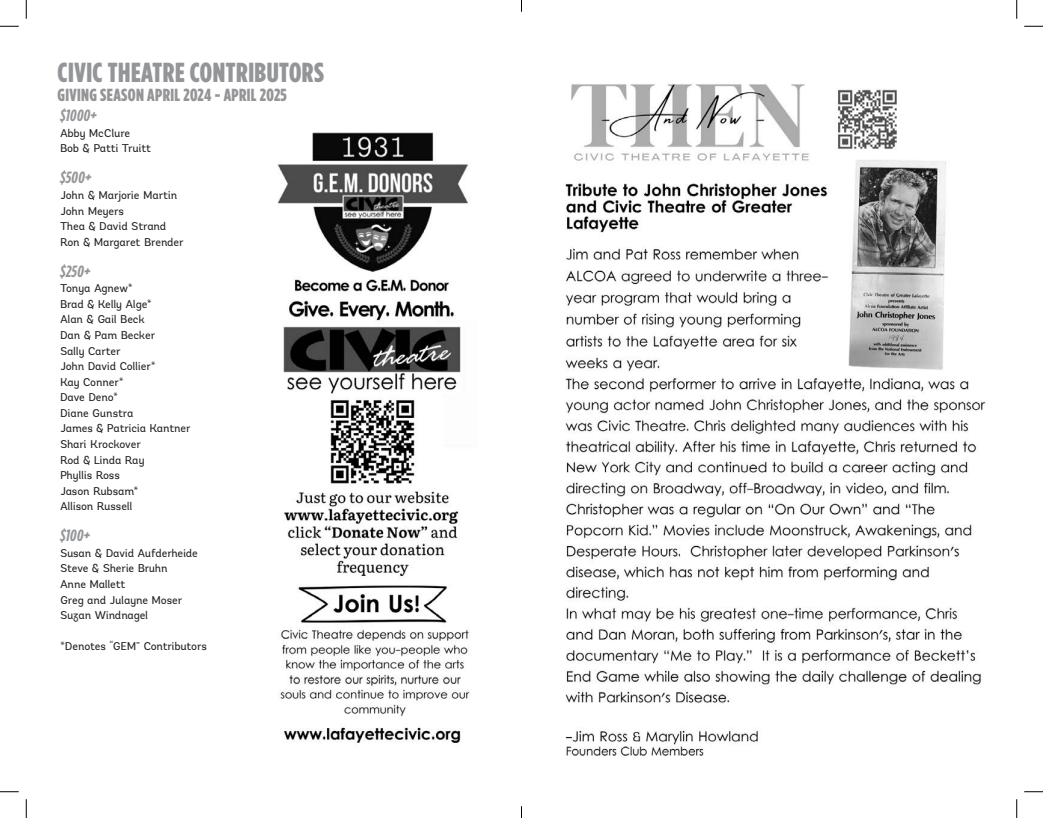
<style>
.page{position:relative;width:1043px;height:818px;background:#fff}
.page>*{position:absolute;margin:0;border:0;box-sizing:border-box;transform-origin:0 0}
.t1{font:900 27.5px "Gotham Condensed";letter-spacing:.02em;color:#939598}
.t2{font:900 17.5px "Gotham Condensed";letter-spacing:.02em;color:#939598}
.t3{font:italic 700 16.25px "Gotham Condensed";letter-spacing:.02em;color:#939598}
.t4{font:11.25px/15.5px "Andes";letter-spacing:-.005em;color:#231f20}
</style>
<div class="page">
<img style="left:277px;top:132px;width:193px;height:611px">
<img style="left:565px;top:84px;width:421px;height:672px">
<svg style="left:0;top:25px;width:19px;height:2px"></svg>
<svg style="left:1024px;top:25px;width:18px;height:2px"></svg>
<svg style="left:0;top:791px;width:19px;height:1px"></svg>
<svg style="left:1024px;top:791px;width:18px;height:1px"></svg>
<svg style="left:25px;top:0;width:2px;height:19px"></svg>
<svg style="left:25px;top:799px;width:2px;height:19px"></svg>
<svg style="left:1016px;top:0;width:1px;height:19px"></svg>
<svg style="left:1016px;top:799px;width:1px;height:19px"></svg>
<svg style="left:521px;top:806px;width:1px;height:12px"></svg>
<h1 class="t1" style="left:58px;top:56px;width:268px">CIVIC THEATRE CONTRIBUTORS</h1>
<h2 class="t2" style="left:58px;top:84px;width:231px">GIVING SEASON APRIL 2024 - APRIL 2025</h2>
<h3 class="t3" style="left:60px;top:106px;width:38px">$1000+</h3>
<p class="t4" style="left:60px;top:125px;width:93px">Abby McClure<br>Bob &amp; Patti Truitt</p>
<h3 class="t3" style="left:60px;top:168px;width:33px">$500+</h3>
<p class="t4" style="left:60px;top:187px;width:125px">John &amp; Marjorie Martin<br>John Meyers<br>Thea &amp; David Strand<br>Ron &amp; Margaret Brender</p>
<h3 class="t3" style="left:60px;top:261px;width:32px">$250+</h3>
<p class="t4" style="left:60px;top:281px;width:132px">Tonya Agnew*<br>Brad &amp; Kelly Alge*<br>Alan &amp; Gail Beck<br>Dan &amp; Pam Becker<br>Sally Carter<br>John David Collier*<br>Kay Conner*<br>Dave Deno*<br>Diane Gunstra<br>James &amp; Patricia Kantner<br>Shari Krockover<br>Rod &amp; Linda Ray<br>Phyllis Ross<br>Jason Rubsam*<br>Allison Russell</p>
<h3 class="t3" style="left:60px;top:526px;width:31px">$100+</h3>
<p class="t4" style="left:60px;top:545px;width:139px">Susan &amp; David Aufderheide<br>Steve &amp; Sherie Bruhn<br>Anne Mallett<br>Greg and Julayne Moser<br>Suzan Windnagel</p>
<p class="t4" style="left:60px;top:638px;width:148px">*Denotes “GEM” Contributors</p>
</div>
